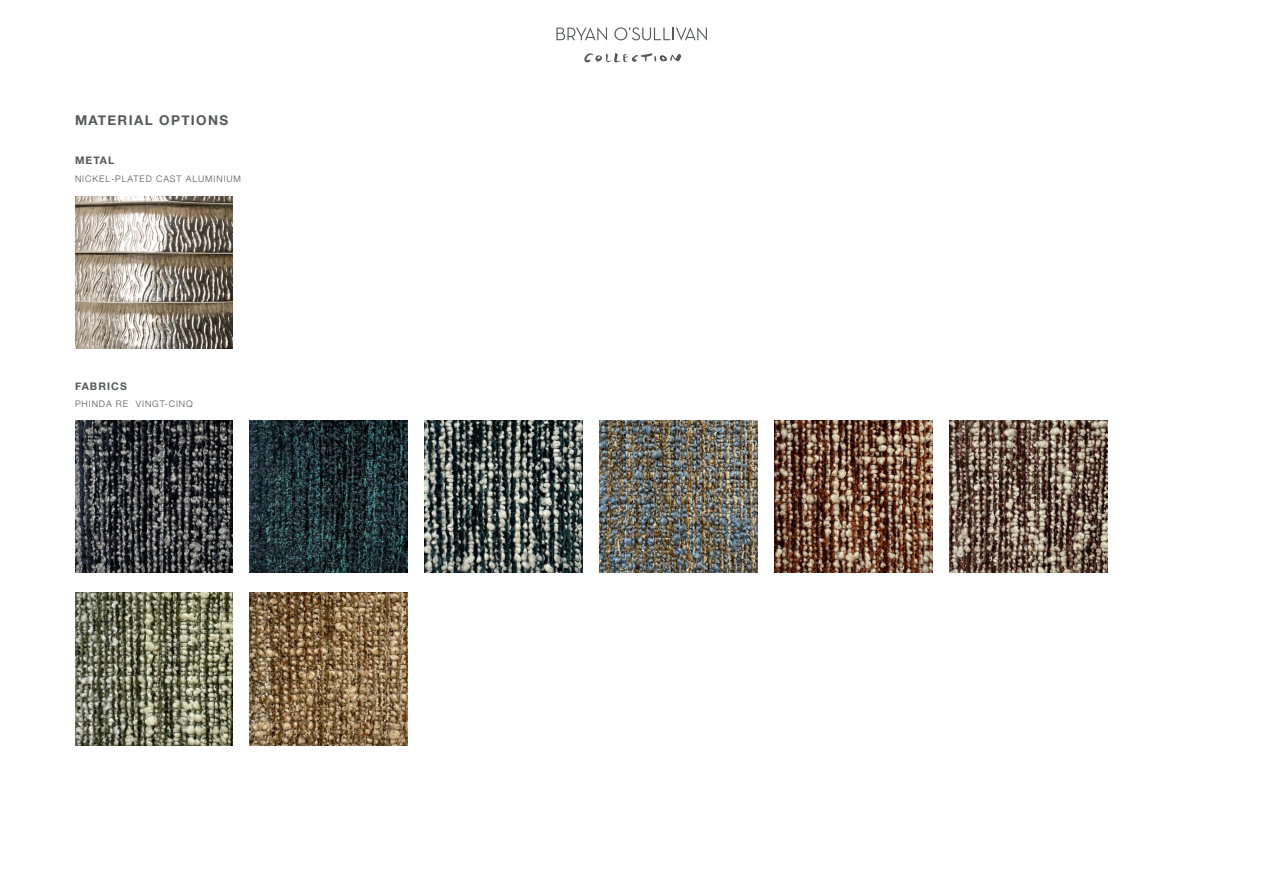
<style>
.page{position:relative;width:1263px;height:893px;background:#fff}
.page>*{position:absolute;margin:0;border:0;box-sizing:border-box;transform-origin:0 0}
.t1{font:700 13.5px "Helvetica Neue";letter-spacing:.1em;color:#57585a}
.t2{font:700 10.5px "Helvetica Neue";letter-spacing:.1em;color:#57585a}
.t3{font:300 9px "Helvetica Neue";letter-spacing:.1em;color:#57585a}
</style>
<div class="page">
<svg style="left:556px;top:27px;width:51px;height:14px"></svg>
<svg style="left:614px;top:27px;width:93px;height:14px"></svg>
<svg style="left:584px;top:53px;width:97px;height:10px"></svg>
<img style="left:75px;top:196px;width:158px;height:153px">
<img style="left:250px;top:420px;width:158px;height:153px">
<img style="left:425px;top:420px;width:158px;height:153px">
<img style="left:75px;top:420px;width:158px;height:153px">
<img style="left:600px;top:420px;width:158px;height:153px">
<img style="left:775px;top:420px;width:157px;height:153px">
<img style="left:950px;top:420px;width:157px;height:153px">
<img style="left:250px;top:593px;width:158px;height:152px">
<img style="left:75px;top:593px;width:158px;height:152px">
<p class="t1" style="left:75px;top:110px;width:155px">MATERIAL OPTIONS</p>
<p class="t2" style="left:75px;top:152px;width:41px">METAL</p>
<p class="t3" style="left:75px;top:172px;width:167px">NICKEL-PLATED CAST ALUMINIUM</p>
<p class="t2" style="left:75px;top:378px;width:53px">FABRICS</p>
<p class="t3" style="left:75px;top:396px;width:119px">PHINDA RE VINGT-CINQ</p>
</div>
